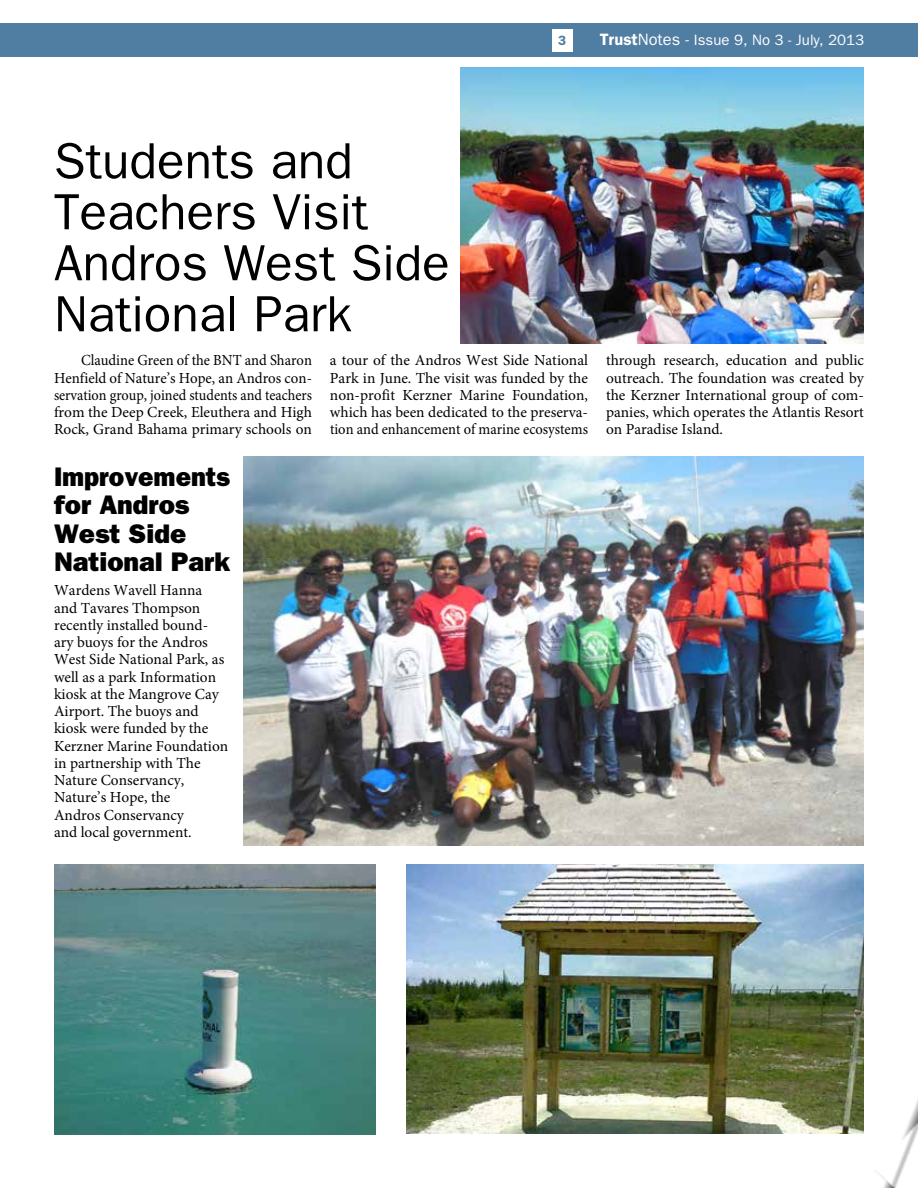
<style>
.page{position:relative;width:918px;height:1188px;background:#fff}
.page>*{position:absolute;margin:0;border:0;box-sizing:border-box;transform-origin:0 0}
.t1{font:51px/51px "Franklin Gothic";color:#000}
.t2{font:800 27px/28.5px "Franklin Gothic";color:#000;scale:.95 1}
.t3{font:15.3px/17.2px "Minion Pro";color:#000;text-align:justify}
.t4{font:15.3px/17.2px "Minion Pro";color:#000;text-align:justify;scale:.95 1}
.t5{font:15px "Franklin Gothic";color:#fff}
.t6{font:600 13.5px "Franklin Gothic";color:#507da2}
.s1{font-weight:600;font-size:16.5px}
.s2{font-size:16.5px}
</style>
<div class="page">
<div style="left:0;top:23px;width:918px;height:34px;background:#507da2"></div>
<div style="left:552px;top:29px;width:20px;height:22px;background:#fff"></div>
<img style="left:54px;top:864px;width:322px;height:270px">
<img style="left:874px;top:1099px;width:44px;height:89px">
<img style="left:406px;top:864px;width:458px;height:270px">
<img style="left:461px;top:68px;width:403px;height:275px">
<img style="left:244px;top:456px;width:619px;height:389px">
<h1 class="t1" style="left:54px;top:134px;width:397px">Students and<br>Teachers Visit<br>Andros West Side<br>National Park</h1>
<p class="t6" style="left:558px;top:33px;width:10px">3</p>
<p class="t5" style="left:600px;top:32px;width:266px"><span class="s1">Trust</span><span class="s2">Notes -</span> Issue 9, No 3 - July, 2013</p>
<p class="t4" style="left:54px;top:352px;width:273px;text-indent:27px">Claudine Green of the BNT and Sharon Henfield of Nature’s Hope, an Andros con&shy;servation group, joined students and teachers from the Deep Creek, Eleuthera and High Rock, Grand Bahama primary schools on</p>
<p class="t3" style="left:330px;top:352px;width:260px">a tour of the Andros West Side National Park in June. The visit was funded by the non-profit Kerzner Marine Foundation, which has been dedicated to the preserva&shy;tion and enhancement of marine ecosystems</p>
<p class="t3" style="left:606px;top:352px;width:260px">through research, education and public outreach. The foundation was created by the Kerzner International group of com&shy;panies, which operates the Atlantis Resort on Paradise Island.</p>
<h2 class="t2" style="left:54px;top:462px;width:187px">Improvements for Andros<br>West Side<br>National Park</h2>
<p class="t3" style="left:54px;top:582px;width:176px;text-align:left">Wardens Wavell Hanna and Tavares Thompson recently installed bound&shy;ary buoys for the Andros<br>West Side National Park, as well as a park Information kiosk at the Mangrove Cay<br>Airport. The buoys and kiosk were funded by the<br>Kerzner Marine Foundation in partnership with The<br>Nature Conservancy,<br>Nature’s Hope, the<br>Andros Conservancy<br>and local government.</p>
</div>
